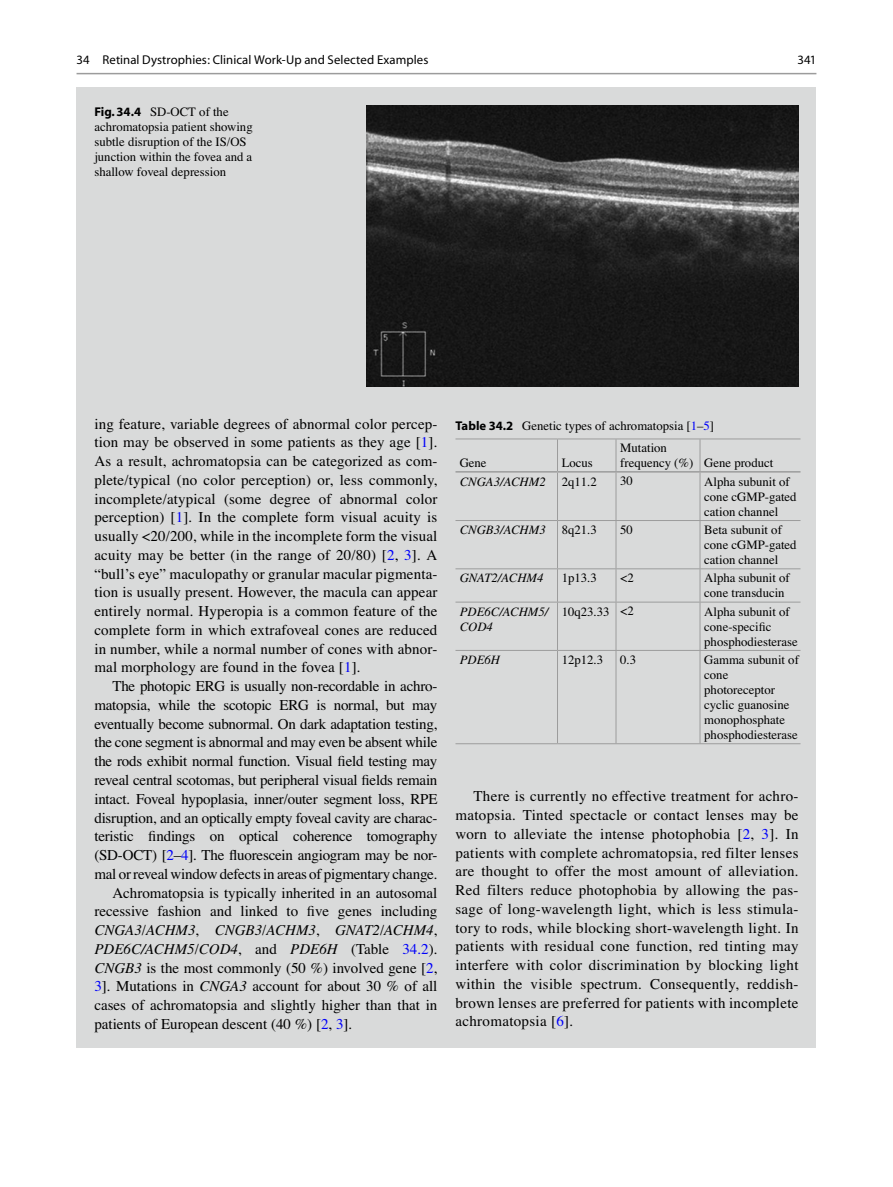
<style>
.page{position:relative;width:893px;height:1187px;background:#fff}
.page>*{position:absolute;margin:0;border:0;box-sizing:border-box;transform-origin:0 0}
.t1{font:15px/18.8px "Ktgjlw Times";letter-spacing:-.015em;color:#000;text-align:justify}
.t2{font:italic 15px/18.8px "Rdfnks Times";color:#000}
.t3{font:12.75px/15px "Ktgjlw Times";color:#000}
.t4{font:12.75px "Jgswkb Myriad";letter-spacing:.005em;color:#000}
.t5{font:italic 12.75px/15px "Rdfnks Times";color:#000}
.s1{font-family:"Wvllxw Myriad";font-weight:700}
.s2{color:#0000fa}
.s3{font-family:"Ktgjlw Times";font-style:normal}
.s4{font-family:"Ktgjlw Times";font-style:normal;color:#0000fa}
.s5{font-family:"Rdfnks Times";font-style:italic}
</style>
<div class="page">
<div style="left:77px;top:88px;width:739px;height:959px;background:#d9dada"></div>
<img style="left:366px;top:106px;width:432px;height:281px">
<hr style="left:455px;top:438px;width:102px;height:1px;background:#9c9c9c">
<hr style="left:455px;top:471px;width:102px;height:1px;background:#9c9c9c">
<hr style="left:700px;top:438px;width:100px;height:1px;background:#9c9c9c">
<hr style="left:700px;top:471px;width:100px;height:1px;background:#9c9c9c">
<hr style="left:455px;top:520px;width:102px;height:1px;background:#9c9c9c">
<hr style="left:700px;top:520px;width:100px;height:1px;background:#9c9c9c">
<hr style="left:455px;top:568px;width:102px;height:1px;background:#9c9c9c">
<hr style="left:700px;top:568px;width:100px;height:1px;background:#9c9c9c">
<hr style="left:455px;top:601px;width:102px;height:1px;background:#9c9c9c">
<hr style="left:700px;top:601px;width:100px;height:1px;background:#9c9c9c">
<hr style="left:700px;top:650px;width:100px;height:1px;background:#9c9c9c">
<hr style="left:700px;top:743px;width:100px;height:1px;background:#9c9c9c">
<hr style="left:455px;top:650px;width:102px;height:1px;background:#9c9c9c">
<hr style="left:455px;top:743px;width:102px;height:1px;background:#9c9c9c">
<hr style="left:557px;top:438px;width:59px;height:1px;background:#9c9c9c">
<hr style="left:557px;top:439px;width:1px;height:32px;background:#9c9c9c">
<hr style="left:557px;top:471px;width:59px;height:1px;background:#9c9c9c">
<hr style="left:557px;top:472px;width:1px;height:48px;background:#9c9c9c">
<hr style="left:557px;top:520px;width:59px;height:1px;background:#9c9c9c">
<hr style="left:557px;top:521px;width:1px;height:47px;background:#9c9c9c">
<hr style="left:557px;top:568px;width:59px;height:1px;background:#9c9c9c">
<hr style="left:557px;top:569px;width:1px;height:32px;background:#9c9c9c">
<hr style="left:557px;top:601px;width:59px;height:1px;background:#9c9c9c">
<hr style="left:557px;top:602px;width:1px;height:48px;background:#9c9c9c">
<hr style="left:557px;top:650px;width:59px;height:1px;background:#9c9c9c">
<hr style="left:557px;top:650px;width:1px;height:93px;background:#9c9c9c">
<hr style="left:557px;top:743px;width:59px;height:1px;background:#9c9c9c">
<hr style="left:616px;top:438px;width:84px;height:1px;background:#9c9c9c">
<hr style="left:616px;top:439px;width:1px;height:32px;background:#9c9c9c">
<hr style="left:700px;top:439px;width:1px;height:32px;background:#9c9c9c">
<hr style="left:616px;top:471px;width:84px;height:1px;background:#9c9c9c">
<hr style="left:616px;top:472px;width:1px;height:48px;background:#9c9c9c">
<hr style="left:700px;top:472px;width:1px;height:48px;background:#9c9c9c">
<hr style="left:616px;top:520px;width:84px;height:1px;background:#9c9c9c">
<hr style="left:616px;top:521px;width:1px;height:47px;background:#9c9c9c">
<hr style="left:700px;top:521px;width:1px;height:47px;background:#9c9c9c">
<hr style="left:616px;top:568px;width:84px;height:1px;background:#9c9c9c">
<hr style="left:616px;top:569px;width:1px;height:32px;background:#9c9c9c">
<hr style="left:700px;top:569px;width:1px;height:32px;background:#9c9c9c">
<hr style="left:616px;top:601px;width:84px;height:1px;background:#9c9c9c">
<hr style="left:616px;top:602px;width:1px;height:48px;background:#9c9c9c">
<hr style="left:700px;top:602px;width:1px;height:48px;background:#9c9c9c">
<hr style="left:616px;top:650px;width:84px;height:1px;background:#9c9c9c">
<hr style="left:616px;top:650px;width:1px;height:93px;background:#9c9c9c">
<hr style="left:700px;top:650px;width:1px;height:93px;background:#9c9c9c">
<hr style="left:616px;top:743px;width:84px;height:1px;background:#9c9c9c">
<hr style="left:77px;top:73px;width:739px;height:1px;background:#9c9c9c">
<p class="t4" style="left:77px;top:55px;width:353px">34 Retinal Dystrophies: Clinical Work-Up and Selected Examples</p>
<p class="t3" style="left:94px;top:105px;width:160px"><span class="s1">Fig. 34.4</span> SD-OCT of the achromatopsia patient showing subtle disruption of the IS/OS junction within the fovea and a shallow foveal depression</p>
<p class="t4" style="left:797px;top:55px;width:21px">341</p>
<p class="t1" style="left:94px;top:415px;width:345px">ing feature, variable degrees of abnormal color percep&shy;tion may be observed in some patients as they age [ <span class="s2">1</span> ].<br>As a result, achromatopsia can be categorized as com&shy;plete/typical (no color perception) or, less commonly, incomplete/atypical (some degree of abnormal color perception) [ <span class="s2">1</span> ]. In the complete form visual acuity is usually &lt;20/200, while in the incomplete form the visual acuity may be better (in the range of 20/80) [ <span class="s2">2</span> , <span class="s2">3</span> ]. A “bull’s eye” maculopathy or granular macular pigmenta&shy;tion is usually present. However, the macula can appear entirely normal. Hyperopia is a common feature of the complete form in which extrafoveal cones are reduced in number, while a normal number of cones with abnor&shy;mal morphology are found in the fovea [ <span class="s2">1</span> ].</p>
<p class="t1" style="left:94px;top:678px;width:345px;text-align:right">The photopic ERG is usually non-recordable in achro&shy;matopsia, while the scotopic ERG is normal, but may eventually become subnormal. On dark adaptation testing, the cone segment is abnormal and may even be absent while the rods exhibit normal function. Visual field testing may reveal central scotomas, but peripheral visual fields remain intact. Foveal hypoplasia, inner/outer segment loss, RPE disruption, and an optically empty foveal cavity are charac&shy;teristic findings on optical coherence tomography (SD-OCT) [ <span class="s2">2</span> – <span class="s2">4</span> ]. The fluorescein angiogram may be nor&shy;mal or reveal window defects in areas of pigmentary change.<br>Achromatopsia is typically inherited in an autosomal recessive fashion and linked to five genes including</p>
<p class="t2" style="left:94px;top:921px;width:345px">CNGA3 <span class="s3">/</span> ACHM3 <span class="s3">,</span> CNGB3 <span class="s3">/</span> ACHM3 <span class="s3">,</span> GNAT2 <span class="s3">/</span> ACHM4 <span class="s3">,<br></span>PDE6C/ACHM5 <span class="s3">/</span> COD4 <span class="s3">, and</span> PDE6H <span class="s3">(Table</span> <span class="s4">34.2</span> <span class="s3">).</span></p>
<p class="t1" style="left:94px;top:959px;width:345px"><span class="s5">CNGB3</span> is the most commonly (50 %) involved gene [ <span class="s2">2</span> , <span class="s2">3</span> ]. Mutations in <span class="s5">CNGA3</span> account for about 30 % of all cases of achromatopsia and slightly higher than that in patients of European descent (40 %) [ <span class="s2">2</span> , <span class="s2">3</span> ].</p>
<p class="t3" style="left:455px;top:419px;width:260px"><span class="s1">Table 34.2</span> Genetic types of achromatopsia [ <span class="s2">1</span> – <span class="s2">5</span> ]</p>
<p class="t3" style="left:460px;top:456px;width:28px">Gene</p>
<p class="t3" style="left:562px;top:456px;width:33px">Locus</p>
<p class="t3" style="left:620px;top:441px;width:155px">Mutation<br>frequency (%) Gene product</p>
<p class="t5" style="left:460px;top:475px;width:88px">CNGA3/ACHM2</p>
<p class="t3" style="left:562px;top:475px;width:37px">2q11.2</p>
<p class="t3" style="left:620px;top:475px;width:14px">30</p>
<p class="t3" style="left:704px;top:475px;width:94px">Alpha subunit of cone cGMP-gated cation channel</p>
<p class="t5" style="left:460px;top:523px;width:88px">CNGB3/ACHM3</p>
<p class="t3" style="left:562px;top:523px;width:37px">8q21.3</p>
<p class="t3" style="left:620px;top:523px;width:14px">50</p>
<p class="t3" style="left:704px;top:523px;width:94px">Beta subunit of cone cGMP-gated cation channel</p>
<p class="t5" style="left:460px;top:572px;width:85px">GNAT2/ACHM4</p>
<p class="t3" style="left:562px;top:572px;width:37px">1p13.3</p>
<p class="t3" style="left:620px;top:571px;width:15px">&lt;2</p>
<p class="t3" style="left:704px;top:572px;width:87px">Alpha subunit of cone transducin</p>
<p class="t5" style="left:460px;top:605px;width:90px">PDE6C/ACHM5/<br>COD4</p>
<p class="t3" style="left:562px;top:605px;width:74px">10q23.33 &lt;2</p>
<p class="t3" style="left:704px;top:605px;width:95px">Alpha subunit of cone-specific phosphodiesterase</p>
<p class="t5" style="left:460px;top:653px;width:42px">PDE6H</p>
<p class="t3" style="left:562px;top:653px;width:43px">12p12.3</p>
<p class="t3" style="left:620px;top:653px;width:17px">0.3</p>
<p class="t3" style="left:704px;top:653px;width:96px">Gamma subunit of cone photoreceptor cyclic guanosine monophosphate phosphodiesterase</p>
<p class="t1" style="left:455px;top:788px;width:345px;text-indent:18px">There is currently no effective treatment for achro&shy;matopsia. Tinted spectacle or contact lenses may be worn to alleviate the intense photophobia [ <span class="s2">2</span> , <span class="s2">3</span> ]. In patients with complete achromatopsia, red filter lenses are thought to offer the most amount of alleviation.<br>Red filters reduce photophobia by allowing the pas&shy;sage of long-wavelength light, which is less stimula&shy;tory to rods, while blocking short-wavelength light. In patients with residual cone function , red tinting may interfere with color discrimination by blocking light within the visible spectrum. Consequently, reddish&shy;brown lenses are preferred for patients with incomplete achromatopsia [ <span class="s2">6</span> ].</p>
</div>
